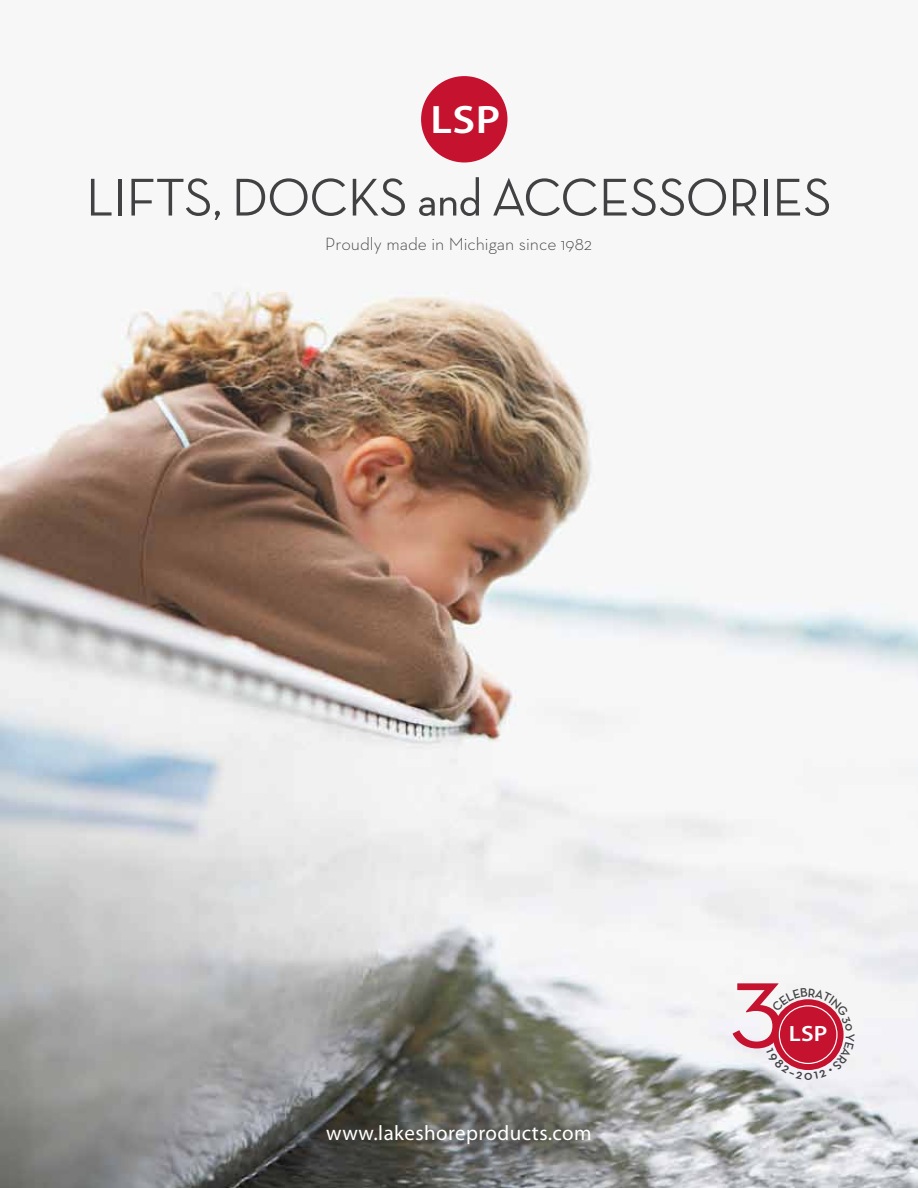
<style>
.page{position:relative;width:918px;height:1188px;background:#fff}
.page>*{position:absolute;margin:0;border:0;box-sizing:border-box;transform-origin:0 0}
.t1{font:500 124.95px "Neutraface Display";color:#c4122f}
.t2{font:500 54px "Neutraface Display";color:#414042}
.t3{font:600 39.75px "Myriad Pro";color:#fff;scale:1.1 1}
.t4{font:600 22.2px "Myriad Pro";color:#fff;scale:1.1 1}
.t5{font:21px "Myriad Pro";letter-spacing:.02em;color:#fff}
.t6{font:300 18px "Neutraface Text";color:#414042}
</style>
<div class="page">
<img style="left:0;top:76px;width:918px;height:1112px">
<div style="left:421px;top:76px;width:86px;height:86px;background:#c4122f;border-radius:50%"></div>
<svg style="left:766px;top:988px;width:89px;height:92px"></svg>
<h3 class="t3" style="left:431px;top:95px;width:65px">LSP</h3>
<h2 class="t2" style="left:86px;top:168px;width:747px">LIFTS, DOCKS and ACCESSORIES</h2>
<p class="t6" style="left:325px;top:232px;width:268px">Proudly made in Michigan since 1982</p>
<p class="t5" style="left:326px;top:1120px;width:267px">www.lakeshoreproducts.com</p>
<h1 class="t1" style="left:731px;top:936px;width:56px">3</h1>
<p class="t4" style="left:789px;top:1020px;width:37px">LSP</p>
</div>
